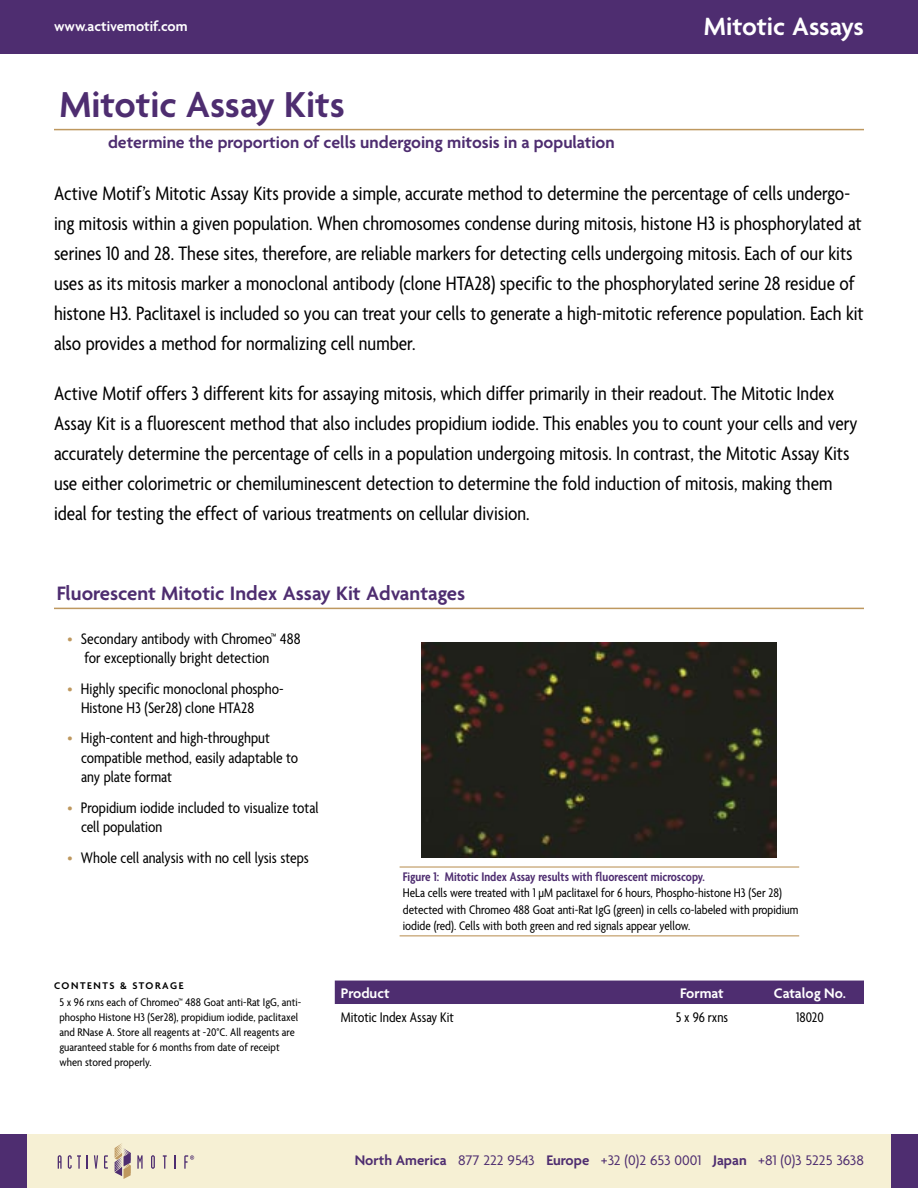
<style>
.page{position:relative;width:918px;height:1188px;background:#fff}
.page>*{position:absolute;margin:0;border:0;box-sizing:border-box;transform-origin:0 0}
.t1{font:600 39px "Agenda";color:#4e2d70}
.Profile_ID{font:600 27px "Agenda";color:#fff}
.Intro{font:condensed 21px/30px "Agenda";color:#000}
.t2{font:600 21px "Agenda";color:#4e2d70}
.Subtitle{font:600 18px "Agenda";color:#4e2d70}
.Bullets{font:condensed 16.5px/19.5px "Agenda";color:#000}
.Footer_-_purple__right{font:15px "Agenda";color:#4e2d70}
.Price_-_center__header{font:600 15px "Agenda";color:#fff}
.Price{font:condensed 15px "Agenda";color:#000}
.Price_-_center{font:condensed 15px "Agenda";color:#000}
.Price_-_header{font:600 15px "Agenda";color:#fff}
.Figure_body_and_header{font:condensed 13.5px/16.2px "Agenda";color:#000}
.Contents_-_body{font:condensed 12px/15px "Agenda";letter-spacing:.005em;color:#000;scale:1.05 1}
.Contents_-_heading{font:600 10.5px "Agenda";letter-spacing:.15em;color:#000}
.s1{color:#be985f}
.s2{font-weight:600;color:#4e2d70}
.s3{font-weight:600}
</style>
<div class="page">
<div style="left:0;top:1134px;width:918px;height:54px;background:#f6f0d4"></div>
<div style="left:891px;top:1134px;width:27px;height:54px;background:#4e2d70"></div>
<div style="left:0;top:1134px;width:27px;height:54px;background:#4e2d70"></div>
<svg style="left:58px;top:1155px;width:4px;height:14px"></svg>
<svg style="left:68px;top:1155px;width:13px;height:14px"></svg>
<svg style="left:87px;top:1155px;width:1px;height:14px"></svg>
<svg style="left:94px;top:1155px;width:4px;height:14px"></svg>
<svg style="left:104px;top:1155px;width:4px;height:14px"></svg>
<svg style="left:137px;top:1155px;width:6px;height:14px"></svg>
<svg style="left:151px;top:1155px;width:4px;height:14px"></svg>
<svg style="left:152px;top:1157px;width:2px;height:10px"></svg>
<svg style="left:163px;top:1155px;width:4px;height:14px"></svg>
<svg style="left:175px;top:1155px;width:1px;height:14px"></svg>
<svg style="left:115px;top:1143px;width:16px;height:36px"></svg>
<svg style="left:184px;top:1155px;width:10px;height:14px"></svg>
<div style="left:0;top:0;width:918px;height:54px;background:#4e2d70"></div>
<hr style="left:54px;top:129px;width:810px;height:1px;background:#be985f">
<div style="left:335px;top:981px;width:529px;height:23px;background:#4e2d70"></div>
<hr style="left:54px;top:608px;width:810px;height:1px;background:#be985f">
<img style="left:422px;top:643px;width:355px;height:215px">
<hr style="left:400px;top:866px;width:399px;height:2px;background:#be985f">
<hr style="left:400px;top:935px;width:399px;height:1px;background:#be985f">
<p class="Price_-_center__header" style="left:54px;top:17px;width:135px">www.activemotif.com</p>
<p class="Profile_ID" style="left:704px;top:10px;width:162px">Mitotic Assays</p>
<p class="t1" style="left:59px;top:80px;width:287px">Mitotic Assay Kits</p>
<p class="Subtitle" style="left:108px;top:131px;width:508px">determine the proportion of cells undergoing mitosis in a population</p>
<p class="Intro" style="left:54px;top:178px;width:811px">Active Motif’s Mitotic Assay Kits provide a simple, accurate method to determine the percentage of cells undergo&shy;ing mitosis within a given population. When chromosomes condense during mitosis, histone H3 is phosphorylated at serines 10 and 28. These sites, therefore, are reliable markers for detecting cells undergoing mitosis. Each of our kits uses as its mitosis marker a monoclonal antibody (clone HTA28) specific to the phosphorylated serine 28 residue of histone H3. Paclitaxel is included so you can treat your cells to generate a high-mitotic reference population. Each kit also provides a method for normalizing cell number.</p>
<p class="Intro" style="left:54px;top:378px;width:805px">Active Motif offers 3 different kits for assaying mitosis, which differ primarily in their readout. The Mitotic Index Assay Kit is a fluorescent method that also includes propidium iodide. This enables you to count your cells and very accurately determine the percentage of cells in a population undergoing mitosis. In contrast, the Mitotic Assay Kits use either colorimetric or chemiluminescent detection to determine the fold induction of mitosis, making them ideal for testing the effect of various treatments on cellular division.</p>
<p class="t2" style="left:57px;top:580px;width:410px">Fluorescent Mitotic Index Assay Kit Advantages</p>
<p class="Bullets" style="left:84px;top:629px;width:218px;text-indent:-17px"><span class="s1">•</span> Secondary antibody with Chromeo™ 488 for exceptionally bright detection</p>
<p class="Bullets" style="left:81px;top:678px;width:204px;text-indent:-14px"><span class="s1">•</span> Highly specific monoclonal phospho-<br>Histone H3 (Ser28) clone HTA28</p>
<p class="Bullets" style="left:81px;top:728px;width:219px;text-indent:-14px"><span class="s1">•</span> High-content and high-throughput compatible method, easily adaptable to any plate format</p>
<p class="Bullets" style="left:81px;top:797px;width:239px;text-indent:-14px"><span class="s1">•</span> Propidium iodide included to visualize total cell population</p>
<p class="Bullets" style="left:68px;top:847px;width:243px"><span class="s1">•</span> Whole cell analysis with no cell lysis steps</p>
<p class="Contents_-_heading" style="left:54px;top:979px;width:131px">CONTENTS &amp; STORAGE</p>
<p class="Contents_-_body" style="left:59px;top:994px;width:232px">5 x 96 rxns each of Chromeo™ 488 Goat anti-Rat IgG, anti&shy;phospho Histone H3 (Ser28), propidium iodide, paclitaxel and RNase A. Store all reagents at -20°C. All reagents are guaranteed stable for 6 months from date of receipt when stored properly.</p>
<p class="Figure_body_and_header" style="left:403px;top:868px;width:397px"><span class="s2">Figure 1: Mitotic Index Assay results with fluorescent microscopy.<br></span>HeLa cells were treated with 1 µM paclitaxel for 6 hours, Phospho-histone H3 (Ser 28) detected with Chromeo 488 Goat anti-Rat IgG (green) in cells co-labeled with propidium iodide (red). Cells with both green and red signals appear yellow.</p>
<p class="Price_-_header" style="left:341px;top:984px;width:50px">Product</p>
<p class="Price_-_center__header" style="left:680px;top:984px;width:45px">Format</p>
<p class="Price_-_center__header" style="left:774px;top:984px;width:74px">Catalog No.</p>
<p class="Price" style="left:341px;top:1008px;width:115px">Mitotic Index Assay Kit</p>
<p class="Price_-_center" style="left:676px;top:1008px;width:54px">5 x 96 rxns</p>
<p class="Price_-_center" style="left:796px;top:1008px;width:29px">18020</p>
<p class="Footer_-_purple__right" style="left:355px;top:1151px;width:511px"><span class="s3">North America</span> 877 222 9543 <span class="s3">Europe</span> +32 (0)2 653 0001 <span class="s3">Japan</span> +81 (0)3 5225 3638</p>
</div>
